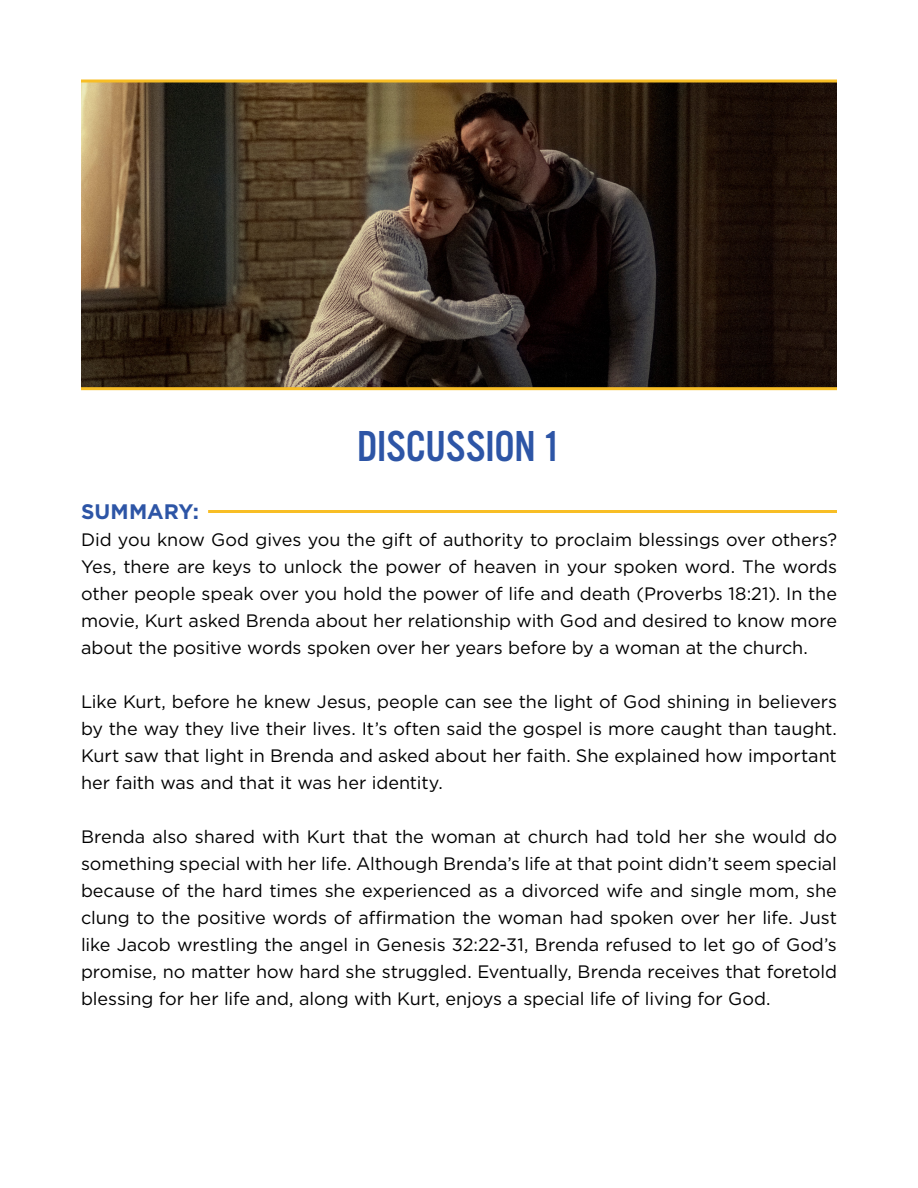
<style>
.page{position:relative;width:918px;height:1188px;background:#fff}
.page>*{position:absolute;margin:0;border:0;box-sizing:border-box;transform-origin:0 0}
.t1{font:45px "Alternate Gothic Pro No 3";letter-spacing:.005em;color:#2d55a6}
.t2{font:700 21px "Gotham";color:#2d55a6}
.t3{font:18px/27px "Gotham";letter-spacing:-.005em;color:#000;text-align:justify}
</style>
<div class="page">
<img style="left:81px;top:83px;width:756px;height:304px">
<hr style="left:81px;top:387px;width:756px;height:3px;background:#f8be25">
<hr style="left:81px;top:80px;width:756px;height:3px;background:#f8be25">
<hr style="left:208px;top:510px;width:629px;height:3px;background:#f8be25">
<h1 class="t1" style="left:357px;top:423px;width:205px">DISCUSSION 1</h1>
<p class="t2" style="left:81px;top:498px;width:119px">SUMMARY:</p>
<p class="t3" style="left:81px;top:526px;width:758px">Did you know God gives you the gift of authority to proclaim blessings over others?<br>Yes, there are keys to unlock the power of heaven in your spoken word. The words other people speak over you hold the power of life and death (Proverbs 18:21). In the movie, Kurt asked Brenda about her relationship with God and desired to know more about the positive words spoken over her years before by a woman at the church.</p>
<p class="t3" style="left:81px;top:688px;width:758px">Like Kurt, before he knew Jesus, people can see the light of God shining in believers by the way they live their lives. It’s often said the gospel is more caught than taught.<br>Kurt saw that light in Brenda and asked about her faith. She explained how important her faith was and that it was her identity.</p>
<p class="t3" style="left:81px;top:823px;width:758px">Brenda also shared with Kurt that the woman at church had told her she would do something special with her life. Although Brenda’s life at that point didn’t seem special because of the hard times she experienced as a divorced wife and single mom, she clung to the positive words of affirmation the woman had spoken over her life. Just like Jacob wrestling the angel in Genesis 32:22-31, Brenda refused to let go of God’s promise, no matter how hard she struggled. Eventually, Brenda receives that foretold blessing for her life and, along with Kurt, enjoys a special life of living for God.</p>
</div>
